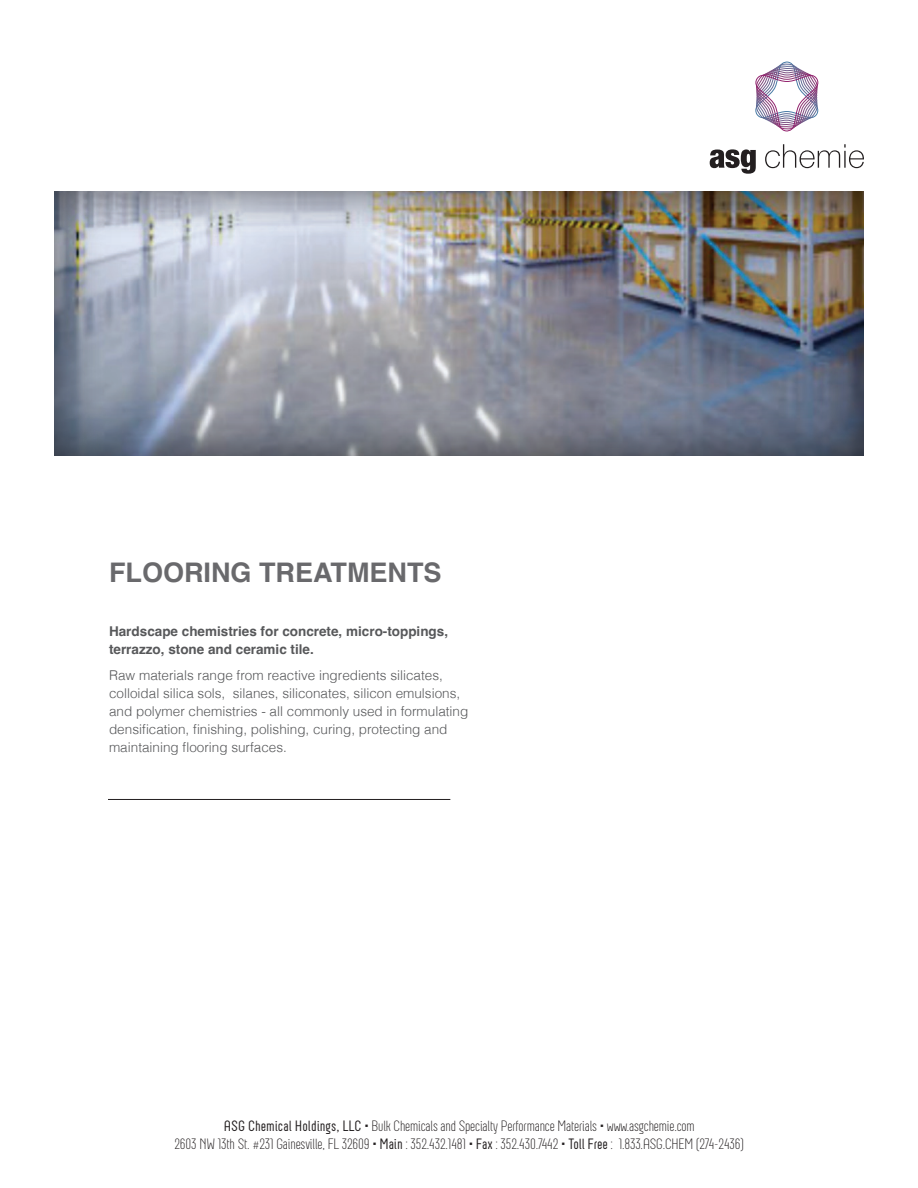
<style>
.page{position:relative;width:918px;height:1188px;background:#fff}
.page>*{position:absolute;margin:0;border:0;box-sizing:border-box;transform-origin:0 0}
.t1{font:700 27px "Helvetica";color:#69696c}
.t2{font:300 15px/18px "Neubau";letter-spacing:-.01em;color:#231f20;text-align:center}
.t3{font:300 13.5px/18px "Helvetica";color:#57585a}
.t4{font:700 13.5px/18px "Helvetica";color:#57585a}
.s1{font-weight:400}
</style>
<div class="page">
<div style="left:53px;top:191px;width:811px;height:265px;background:#231f20;opacity:.75"></div>
<svg style="left:755px;top:62px;width:64px;height:70px"></svg>
<svg style="left:710px;top:149px;width:46px;height:25px"></svg>
<svg style="left:765px;top:144px;width:99px;height:24px"></svg>
<hr style="left:108px;top:799px;width:342px;height:1px;background:#231f20">
<h1 class="t1" style="left:109px;top:556px;width:334px">FLOORING TREATMENTS</h1>
<p class="t4" style="left:109px;top:624px;width:341px">Hardscape chemistries for concrete, micro-toppings, terrazzo, stone and ceramic tile.</p>
<p class="t3" style="left:109px;top:665px;width:361px">Raw materials range from reactive ingredients silicates, colloidal silica sols, silanes, siliconates, silicon emulsions, and polymer chemistries - all commonly used in formulating densification, finishing, polishing, curing, protecting and maintaining flooring surfaces.</p>
<p class="t2" style="left:174px;top:1117px;width:571px"><span class="s1">ASG Chemical Holdings, LLC</span> • Bulk Chemicals and Specialty Performance Materials • www.asgchemie.com<br>2603 NW 13th St. #231 Gainesville, FL 32609 • <span class="s1">Main</span> : 352.432.1481 • <span class="s1">Fax</span> : 352.430.7442 • <span class="s1">Toll Free</span> : 1.833.ASG.CHEM (274-2436)</p>
</div>
